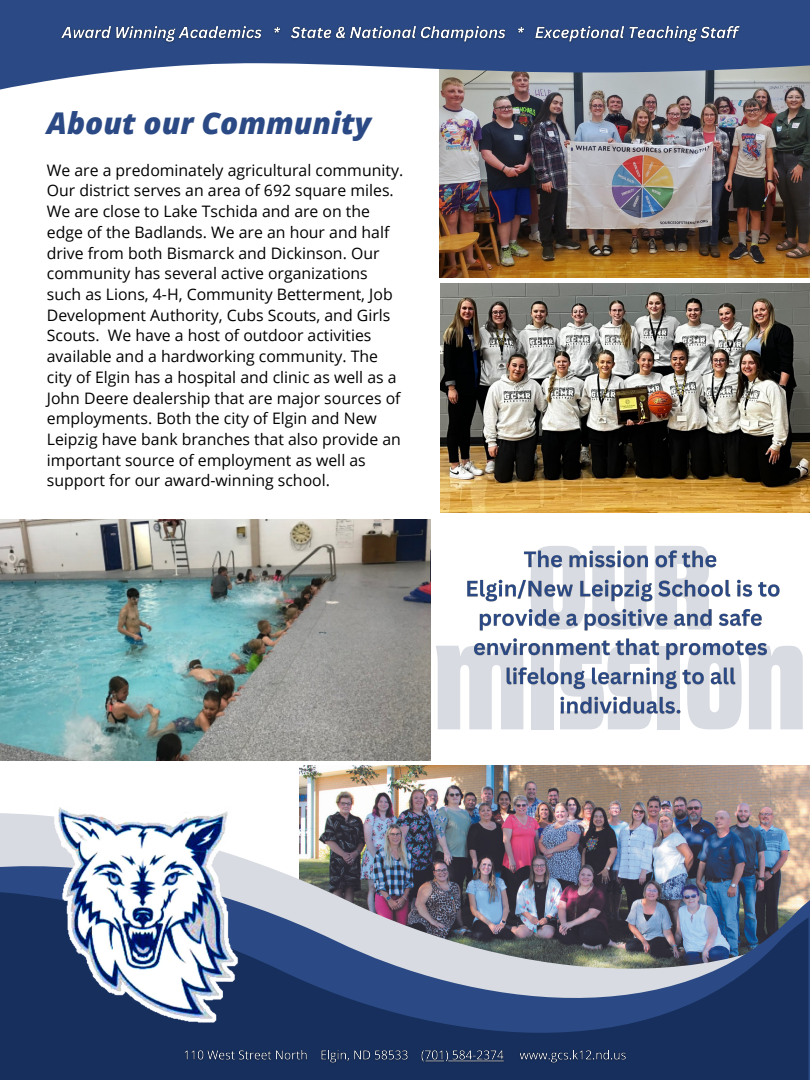
<style>
.page{position:relative;width:810px;height:1080px;background:#fff}
.page>*{position:absolute;margin:0;border:0;box-sizing:border-box;transform-origin:0 0}
.t1{font:125.44px/99.9px "Futura Com Display";color:#d8dbe1;text-align:center}
.t2{font:italic 800 30px "Open Sans";color:#2b4a85}
.t3{font:15.81px/20.7px "Open Sans";color:#000}
</style>
<div class="page">
<img style="left:440px;top:284px;width:370px;height:229px">
<img style="left:0;top:519px;width:430px;height:241px">
<img style="left:300px;top:766px;width:510px;height:37px">
<img style="left:0;top:803px;width:810px;height:55px">
<img style="left:0;top:858px;width:810px;height:222px">
<img style="left:0;top:881px;width:808px;height:199px">
<img style="left:439px;top:104px;width:371px;height:174px">
<svg style="left:0;top:0;width:810px;height:104px;fill:#2b4a85"></svg>
<img style="left:47px;top:803px;width:209px;height:219px">
<img style="left:181px;top:1046px;width:449px;height:20px">
<img style="left:57px;top:21px;width:687px;height:25px">
<img style="left:467px;top:550px;width:313px;height:164px">
<h2 class="t2" style="left:47px;top:101px;width:326px">About our Community</h2>
<p class="t3" style="left:47px;top:159px;width:358px">We are a predominately agricultural community.<br>Our district serves an area of 692 square miles.<br>We are close to Lake Tschida and are on the edge of the Badlands. We are an hour and half drive from both Bismarck and Dickinson. Our community has several active organizations such as Lions, 4-H, Community Betterment, Job Development Authority, Cubs Scouts, and Girls Scouts. We have a host of outdoor activities available and a hardworking community. The city of Elgin has a hospital and clinic as well as a John Deere dealership that are major sources of employments. Both the city of Elgin and New Leipzig have bank branches that also provide an important source of employment as well as support for our award-winning school.</p>
<h1 class="t1" style="left:434px;top:535px;width:375px">OUR<br>MISSION</h1>
</div>
